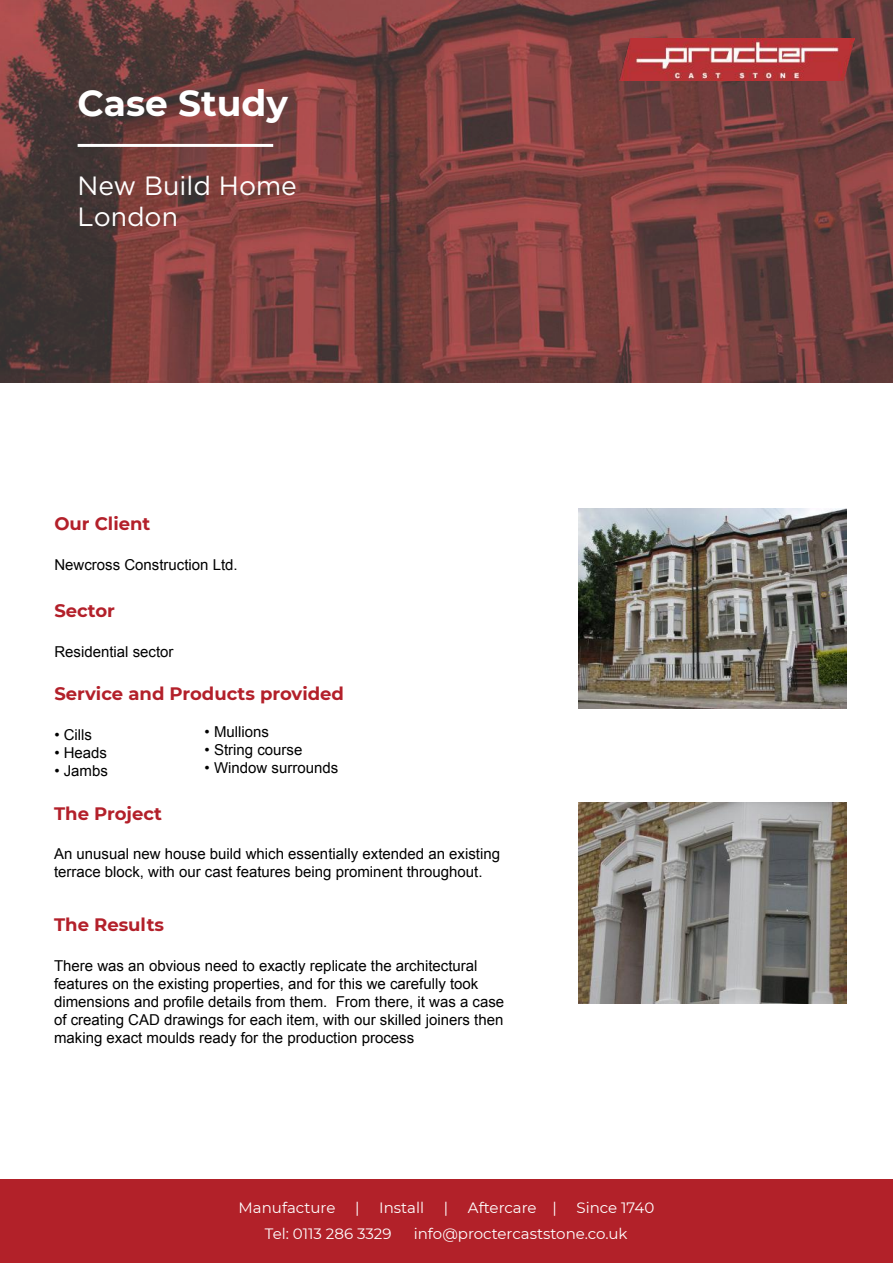
<style>
.page{position:relative;width:893px;height:1263px;background:#fff}
.page>*{position:absolute;margin:0;border:0;box-sizing:border-box;transform-origin:0 0}
.t1{font:700 36px "Montserrat";color:#fff}
.t2{font:26.4px/31.7px "Gotham";color:#fff}
.t3{font:700 18px "Montserrat";color:#b3202a}
.t4{font:15px/18px "Arial";color:#000}
.t5{font:15px "Montserrat";color:#fff}
</style>
<div class="page">
<div style="left:0;top:1179px;width:893px;height:84px;background:#b22129"></div>
<img style="left:0;top:0;width:893px;height:383px">
<img style="left:619px;top:39px;width:236px;height:42px">
<hr style="left:78px;top:144px;width:195px;height:3px;background:#fff">
<img style="left:578px;top:508px;width:268px;height:201px">
<img style="left:578px;top:803px;width:268px;height:200px">
<h1 class="t1" style="left:78px;top:77px;width:212px">Case Study</h1>
<h2 class="t2" style="left:78px;top:169px;width:221px">New Build Home<br>London</h2>
<p class="t3" style="left:54px;top:511px;width:98px">Our Client</p>
<p class="t4" style="left:54px;top:556px;width:185px">Newcross Construction Ltd.</p>
<p class="t3" style="left:54px;top:598px;width:62px">Sector</p>
<p class="t4" style="left:54px;top:642px;width:121px">Residential sector</p>
<p class="t3" style="left:54px;top:681px;width:291px">Service and Products provided</p>
<p class="t4" style="left:54px;top:726px;width:39px">• Cills</p>
<p class="t4" style="left:54px;top:744px;width:54px">• Heads</p>
<p class="t4" style="left:54px;top:762px;width:55px">• Jambs</p>
<p class="t4" style="left:205px;top:723px;width:66px">• Mullions</p>
<p class="t4" style="left:205px;top:741px;width:99px">• String course</p>
<p class="t4" style="left:205px;top:759px;width:135px">• Window surrounds</p>
<p class="t3" style="left:54px;top:800px;width:109px">The Project</p>
<p class="t4" style="left:54px;top:845px;width:448px">An unusual new house build which essentially extended an existing terrace block, with our cast features being prominent throughout.</p>
<p class="t3" style="left:54px;top:912px;width:112px">The Results</p>
<p class="t4" style="left:54px;top:957px;width:452px">There was an obvious need to exactly replicate the architectural features on the existing properties, and for this we carefully took dimensions and profile details from them. From there, it was a case of creating CAD drawings for each item, with our skilled joiners then making exact moulds ready for the production process</p>
<p class="t5" style="left:239px;top:1197px;width:98px">Manufacture</p>
<p class="t5" style="left:355px;top:1197px;width:6px">|</p>
<p class="t5" style="left:379px;top:1197px;width:47px">Install</p>
<p class="t5" style="left:444px;top:1197px;width:6px">|</p>
<p class="t5" style="left:468px;top:1197px;width:90px">Aftercare |</p>
<p class="t5" style="left:576px;top:1197px;width:79px">Since 1740</p>
<p class="t5" style="left:265px;top:1224px;width:128px">Tel: 0113 286 3329</p>
<p class="t5" style="left:414px;top:1224px;width:215px">info@proctercaststone.co.uk</p>
</div>
